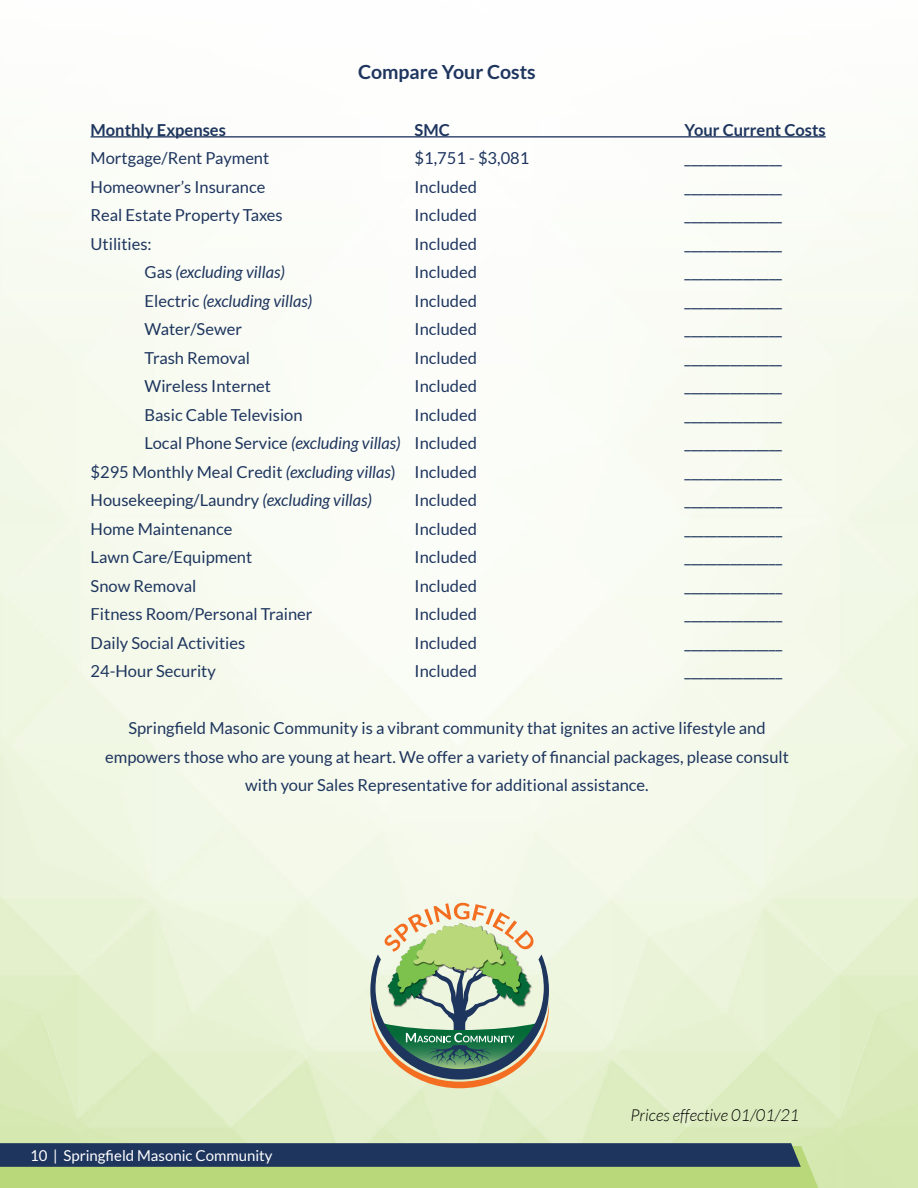
<style>
.page{position:relative;width:918px;height:1188px;background:#fff}
.page>*{position:absolute;margin:0;border:0;box-sizing:border-box;transform-origin:0 0}
.t1{font:700 19.5px "Lato";color:#1e355e}
.t2{font:16.5px/28.5px "Lato";color:#1e355e;text-align:center}
.t3{font:italic 16.5px "Lato";color:#1e355e}
.t4{font:700 16.5px "Lato";color:#1e355e}
.t5{font:italic 300 16.5px "Lato";color:#000}
.t6{font:15px "Lato";color:#fff}
.s1{font-style:normal}
.s2{font-style:italic}
</style>
<div class="page">
<hr style="left:91px;top:136px;width:735px;height:2px;background:#1e355e">
<svg style="left:370px;top:903px;width:179px;height:185px;background:#abbb9b"></svg>
<svg style="left:0;top:1143px;width:824px;height:45px;background:#6a856d"></svg>
<p class="t1" style="left:358px;top:61px;width:179px">Compare Your Costs</p>
<p class="t4" style="left:91px;top:120px;width:137px">Monthly Expenses</p>
<p class="t4" style="left:415px;top:120px;width:37px">SMC</p>
<p class="t4" style="left:685px;top:120px;width:143px">Your Current Costs</p>
<p class="t2" style="left:91px;top:144px;width:180px">Mortgage/Rent Payment</p>
<p class="t2" style="left:415px;top:144px;width:116px">$1,751 - $3,081</p>
<p class="t2" style="left:685px;top:144px;width:99px">_______________</p>
<p class="t2" style="left:91px;top:173px;width:176px">Homeowner’s Insurance</p>
<p class="t2" style="left:415px;top:173px;width:64px">Included</p>
<p class="t2" style="left:685px;top:173px;width:99px">_______________</p>
<p class="t2" style="left:91px;top:201px;width:194px">Real Estate Property Taxes</p>
<p class="t2" style="left:415px;top:201px;width:64px">Included</p>
<p class="t2" style="left:685px;top:201px;width:99px">_______________</p>
<p class="t2" style="left:91px;top:230px;width:63px">Utilities:</p>
<p class="t2" style="left:415px;top:230px;width:64px">Included</p>
<p class="t2" style="left:685px;top:230px;width:99px">_______________</p>
<p class="t3" style="left:145px;top:263px;width:142px"><span class="s1">Gas</span> (excluding villas)</p>
<p class="t2" style="left:415px;top:258px;width:64px">Included</p>
<p class="t2" style="left:685px;top:258px;width:99px">_______________</p>
<p class="t3" style="left:145px;top:292px;width:169px"><span class="s1">Electric</span> (excluding villas)</p>
<p class="t2" style="left:415px;top:287px;width:64px">Included</p>
<p class="t2" style="left:685px;top:287px;width:99px">_______________</p>
<p class="t2" style="left:145px;top:315px;width:99px">Water/Sewer</p>
<p class="t2" style="left:415px;top:315px;width:64px">Included</p>
<p class="t2" style="left:685px;top:315px;width:99px">_______________</p>
<p class="t2" style="left:145px;top:343px;width:107px">Trash Removal</p>
<p class="t2" style="left:415px;top:343px;width:64px">Included</p>
<p class="t2" style="left:685px;top:343px;width:99px">_______________</p>
<p class="t2" style="left:145px;top:372px;width:128px">Wireless Internet</p>
<p class="t2" style="left:415px;top:372px;width:64px">Included</p>
<p class="t2" style="left:685px;top:372px;width:99px">_______________</p>
<p class="t2" style="left:145px;top:400px;width:159px">Basic Cable Television</p>
<p class="t2" style="left:415px;top:400px;width:64px">Included</p>
<p class="t2" style="left:685px;top:400px;width:99px">_______________</p>
<p class="t2" style="left:145px;top:429px;width:334px">Local Phone Service <span class="s2">(excluding villas)</span> Included</p>
<p class="t2" style="left:685px;top:429px;width:99px">_______________</p>
<p class="t2" style="left:91px;top:457px;width:388px">$295 Monthly Meal Credit <span class="s2">(excluding villas</span>) Included</p>
<p class="t2" style="left:685px;top:457px;width:99px">_______________</p>
<p class="t2" style="left:91px;top:486px;width:283px">Housekeeping/Laundry <span class="s2">(excluding villas)</span></p>
<p class="t2" style="left:415px;top:486px;width:64px">Included</p>
<p class="t2" style="left:685px;top:486px;width:99px">_______________</p>
<p class="t2" style="left:91px;top:514px;width:143px">Home Maintenance</p>
<p class="t2" style="left:415px;top:514px;width:64px">Included</p>
<p class="t2" style="left:685px;top:514px;width:99px">_______________</p>
<p class="t2" style="left:91px;top:543px;width:163px">Lawn Care/Equipment</p>
<p class="t2" style="left:415px;top:543px;width:64px">Included</p>
<p class="t2" style="left:685px;top:543px;width:99px">_______________</p>
<p class="t2" style="left:91px;top:571px;width:107px">Snow Removal</p>
<p class="t2" style="left:415px;top:571px;width:64px">Included</p>
<p class="t2" style="left:685px;top:571px;width:99px">_______________</p>
<p class="t2" style="left:91px;top:600px;width:223px">Fitness Room/Personal Trainer</p>
<p class="t2" style="left:415px;top:600px;width:64px">Included</p>
<p class="t2" style="left:685px;top:600px;width:99px">_______________</p>
<p class="t2" style="left:91px;top:628px;width:156px">Daily Social Activities</p>
<p class="t2" style="left:415px;top:628px;width:64px">Included</p>
<p class="t2" style="left:685px;top:628px;width:99px">_______________</p>
<p class="t2" style="left:91px;top:657px;width:127px">24-Hour Security</p>
<p class="t2" style="left:415px;top:657px;width:64px">Included</p>
<p class="t2" style="left:685px;top:657px;width:99px">_______________</p>
<p class="t2" style="left:105px;top:714px;width:685px">Springfield Masonic Community is a vibrant community that ignites an active lifestyle and empowers those who are young at heart. We offer a variety of financial packages, please consult with your Sales Representative for additional assistance.</p>
<p class="t6" style="left:30px;top:1147px;width:244px">10 | Springfield Masonic Community</p>
<p class="t5" style="left:631px;top:1106px;width:170px">Prices effective 01/01/21</p>
</div>
